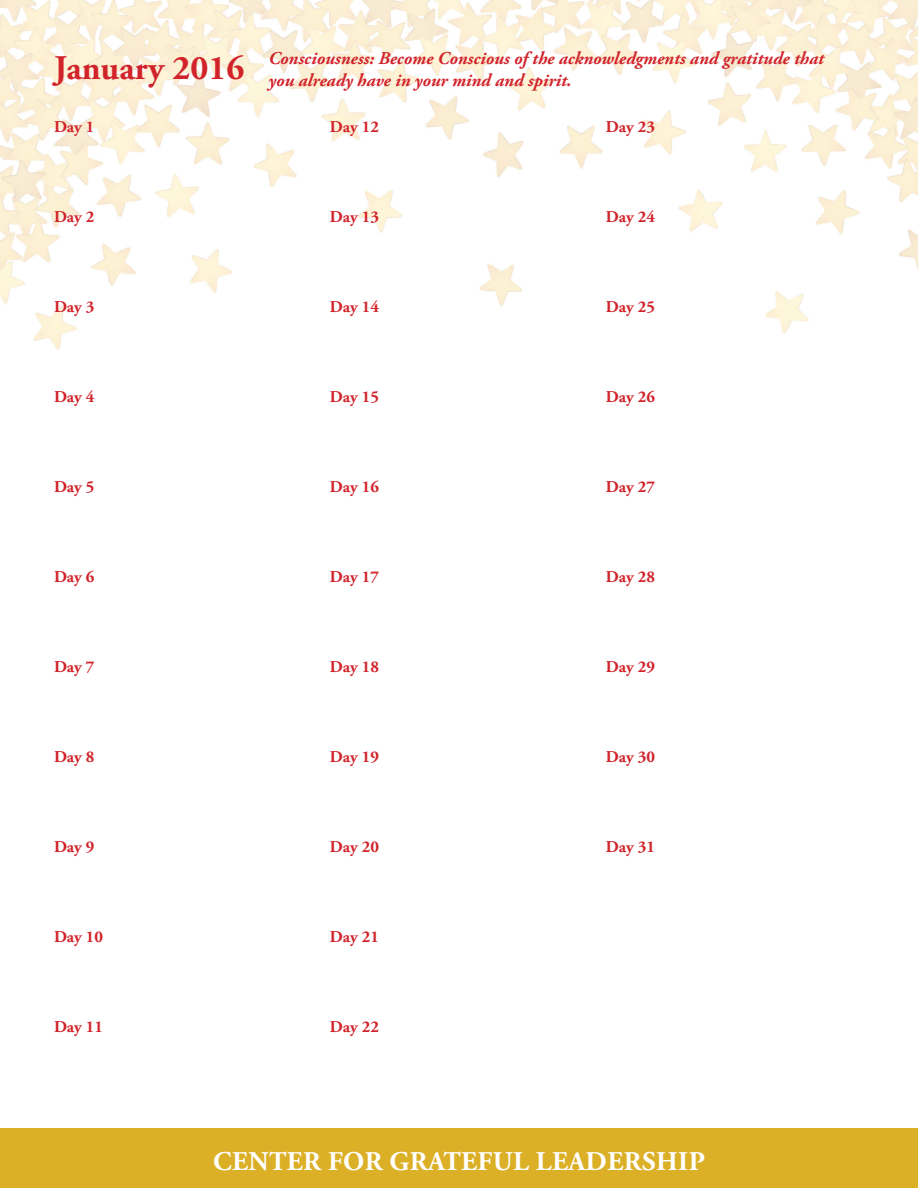
<style>
.page{position:relative;width:918px;height:1188px;background:#fff}
.page>*{position:absolute;margin:0;border:0;box-sizing:border-box;transform-origin:0 0}
.t1{font:700 34.5px "Adobe Garamond Pro";color:#d1232a}
.t2{font:700 27px "Adobe Garamond Pro";letter-spacing:.015em;color:#fff}
.t3{font:italic 700 18px/21.6px "Adobe Garamond Pro";color:#d1232a}
.t4{font:700 16.5px "Adobe Garamond Pro";color:#d1232a}
</style>
<div class="page">
<div style="left:0;top:1129px;width:918px;height:59px;background:#dcb026"></div>
<img style="left:0;top:0;width:918px;height:350px">
<h1 class="t1" style="left:54px;top:48px;width:192px">January 2016</h1>
<p class="t4" style="left:54px;top:117px;width:42px">Day 1</p>
<p class="t3" style="left:268px;top:48px;width:557px">Consciousness: Become Conscious of the acknowledgments and gratitude that you already have in your mind and spirit.</p>
<p class="t4" style="left:330px;top:117px;width:51px">Day 12</p>
<p class="t4" style="left:606px;top:117px;width:51px">Day 23</p>
<p class="t4" style="left:54px;top:207px;width:42px">Day 2</p>
<p class="t4" style="left:330px;top:207px;width:51px">Day 13</p>
<p class="t4" style="left:606px;top:207px;width:51px">Day 24</p>
<p class="t4" style="left:54px;top:297px;width:42px">Day 3</p>
<p class="t4" style="left:330px;top:297px;width:51px">Day 14</p>
<p class="t4" style="left:606px;top:297px;width:51px">Day 25</p>
<p class="t4" style="left:54px;top:387px;width:42px">Day 4</p>
<p class="t4" style="left:330px;top:387px;width:51px">Day 15</p>
<p class="t4" style="left:606px;top:387px;width:51px">Day 26</p>
<p class="t4" style="left:54px;top:477px;width:42px">Day 5</p>
<p class="t4" style="left:54px;top:567px;width:42px">Day 6</p>
<p class="t4" style="left:330px;top:477px;width:51px">Day 16</p>
<p class="t4" style="left:330px;top:567px;width:51px">Day 17</p>
<p class="t4" style="left:606px;top:477px;width:51px">Day 27</p>
<p class="t4" style="left:606px;top:567px;width:51px">Day 28</p>
<p class="t4" style="left:54px;top:657px;width:42px">Day 7</p>
<p class="t4" style="left:54px;top:747px;width:42px">Day 8</p>
<p class="t4" style="left:330px;top:657px;width:51px">Day 18</p>
<p class="t4" style="left:330px;top:747px;width:51px">Day 19</p>
<p class="t4" style="left:606px;top:657px;width:51px">Day 29</p>
<p class="t4" style="left:606px;top:747px;width:51px">Day 30</p>
<p class="t4" style="left:54px;top:837px;width:42px">Day 9</p>
<p class="t4" style="left:330px;top:837px;width:51px">Day 20</p>
<p class="t4" style="left:606px;top:837px;width:51px">Day 31</p>
<p class="t4" style="left:54px;top:927px;width:51px">Day 10</p>
<p class="t4" style="left:330px;top:927px;width:51px">Day 21</p>
<p class="t4" style="left:54px;top:1017px;width:51px">Day 11</p>
<p class="t4" style="left:330px;top:1017px;width:51px">Day 22</p>
<h2 class="t2" style="left:213px;top:1145px;width:493px">CENTER FOR GRATEFUL LEADERSHIP</h2>
</div>
